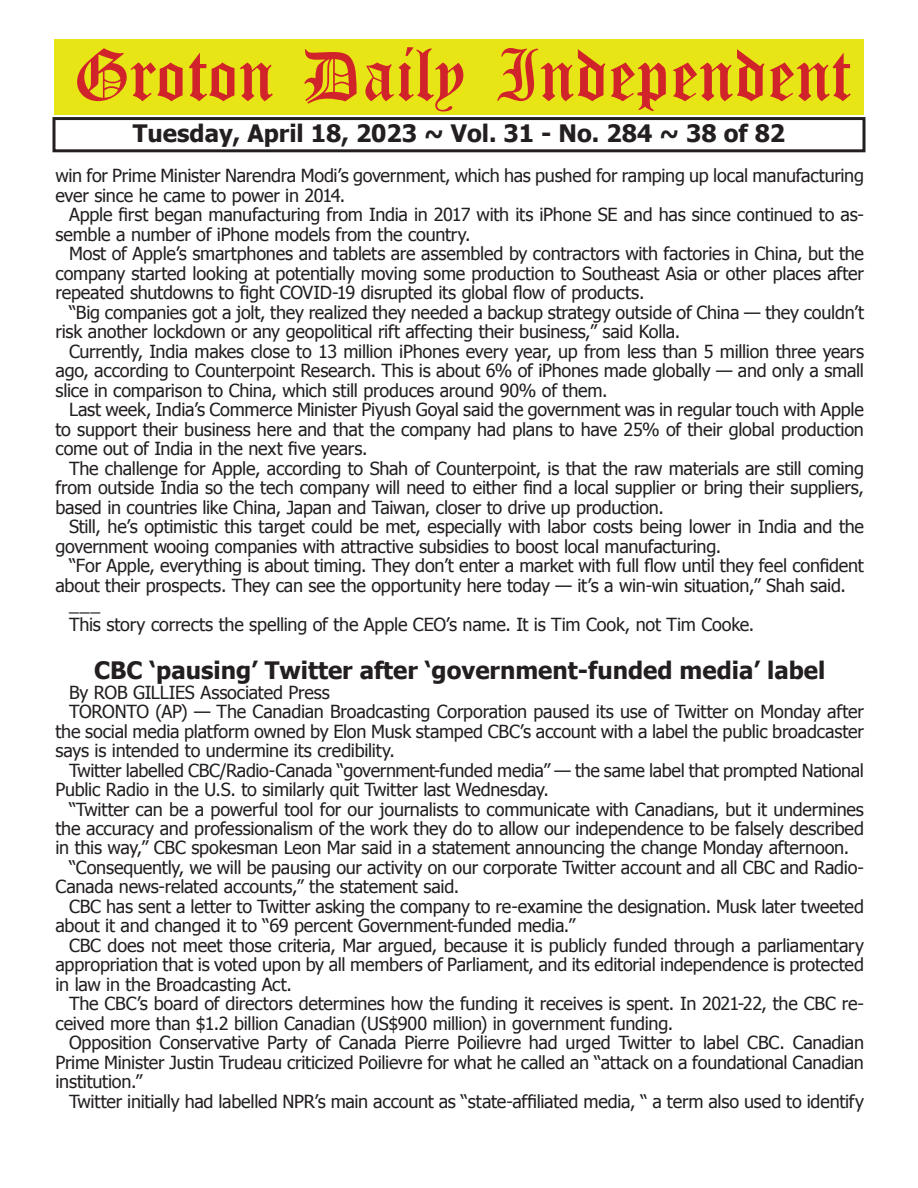
<style>
.page{position:relative;width:918px;height:1188px;background:#fff}
.page>*{position:absolute;margin:0;border:0;box-sizing:border-box;transform-origin:0 0}
.t1{font:54px "Old English Five";color:#d1232a}
.t2{font:700 24px "Tahoma";color:#231f20}
.t3{font:18px/19.5px "Tahoma";letter-spacing:-.015em;color:#231f20}
</style>
<div class="page">
<div style="left:52px;top:117px;width:814px;height:35px;border:3px solid #231f20"></div>
<div style="left:54px;top:40px;width:810px;height:75px;background:#e7e515"></div>
<h1 class="t1" style="left:73px;top:50px;width:779px">Groton Daily Independent</h1>
<h2 class="t2" style="left:133px;top:116px;width:654px">Tuesday, April 18, 2023 ~ Vol. 31 - No. 284 ~ 38 of 82</h2>
<p class="t3" style="left:56px;top:165px;width:810px">win for Prime Minister Narendra Modi’s government, which has pushed for ramping up local manufacturing ever since he came to power in 2014.</p>
<p class="t3" style="left:56px;top:204px;width:810px;text-indent:14px">Apple first began manufacturing from India in 2017 with its iPhone SE and has since continued to as&shy;semble a number of iPhone models from the country.</p>
<p class="t3" style="left:56px;top:243px;width:810px;text-align:justify;text-indent:14px">Most of Apple’s smartphones and tablets are assembled by contractors with factories in China, but the company started looking at potentially moving some production to Southeast Asia or other places after repeated shutdowns to fight COVID-19 disrupted its global flow of products.</p>
<p class="t3" style="left:56px;top:302px;width:810px;text-indent:14px">“Big companies got a jolt, they realized they needed a backup strategy outside of China — they couldn’t risk another lockdown or any geopolitical rift affecting their business,” said Kolla.</p>
<p class="t3" style="left:56px;top:341px;width:810px;text-align:justify;text-indent:14px">Currently, India makes close to 13 million iPhones every year, up from less than 5 million three years ago, according to Counterpoint Research. This is about 6% of iPhones made globally — and only a small slice in comparison to China, which still produces around 90% of them.</p>
<p class="t3" style="left:56px;top:399px;width:810px;text-align:justify;text-indent:14px">Last week, India’s Commerce Minister Piyush Goyal said the government was in regular touch with Apple to support their business here and that the company had plans to have 25% of their global production come out of India in the next five years.</p>
<p class="t3" style="left:56px;top:458px;width:810px;text-align:justify;text-indent:14px">The challenge for Apple, according to Shah of Counterpoint, is that the raw materials are still coming from outside India so the tech company will need to either find a local supplier or bring their suppliers, based in countries like China, Japan and Taiwan, closer to drive up production.</p>
<p class="t3" style="left:56px;top:516px;width:810px;text-indent:14px">Still, he’s optimistic this target could be met, especially with labor costs being lower in India and the government wooing companies with attractive subsidies to boost local manufacturing.</p>
<p class="t3" style="left:69px;top:555px;width:796px">“For Apple, everything is about timing. They don’t enter a market with full flow until they feel confident</p>
<p class="t3" style="left:56px;top:575px;width:792px">about their prospects. They can see the opportunity here today — it’s a win-win situation,” Shah said.</p>
<p class="t3" style="left:69px;top:594px;width:33px">___</p>
<p class="t3" style="left:69px;top:613px;width:687px">This story corrects the spelling of the Apple CEO’s name. It is Tim Cook, not Tim Cooke.</p>
<h2 class="t2" style="left:94px;top:653px;width:733px">CBC ‘pausing’ Twitter after ‘government-funded media’ label</h2>
<p class="t3" style="left:69px;top:681px;width:262px">By ROB GILLIES Associated Press</p>
<p class="t3" style="left:69px;top:701px;width:797px">TORONTO (AP) — The Canadian Broadcasting Corporation paused its use of Twitter on Monday after</p>
<p class="t3" style="left:56px;top:720px;width:810px">the social media platform owned by Elon Musk stamped CBC’s account with a label the public broadcaster</p>
<p class="t3" style="left:56px;top:740px;width:341px">says is intended to undermine its credibility.</p>
<p class="t3" style="left:69px;top:759px;width:797px">Twitter labelled CBC/Radio-Canada “government-funded media” — the same label that prompted National</p>
<p class="t3" style="left:56px;top:779px;width:495px">Public Radio in the U.S. to similarly quit Twitter last Wednesday.</p>
<p class="t3" style="left:69px;top:798px;width:796px">“Twitter can be a powerful tool for our journalists to communicate with Canadians, but it undermines</p>
<p class="t3" style="left:56px;top:818px;width:810px">the accuracy and professionalism of the work they do to allow our independence to be falsely described</p>
<p class="t3" style="left:56px;top:837px;width:795px">in this way,” CBC spokesman Leon Mar said in a statement announcing the change Monday afternoon.</p>
<p class="t3" style="left:69px;top:857px;width:797px">“Consequently, we will be pausing our activity on our corporate Twitter account and all CBC and Radio-</p>
<p class="t3" style="left:56px;top:876px;width:405px">Canada news-related accounts,” the statement said.</p>
<p class="t3" style="left:69px;top:896px;width:797px">CBC has sent a letter to Twitter asking the company to re-examine the designation. Musk later tweeted</p>
<p class="t3" style="left:56px;top:915px;width:521px">about it and changed it to “69 percent Government-funded media.”</p>
<p class="t3" style="left:69px;top:935px;width:796px">CBC does not meet those criteria, Mar argued, because it is publicly funded through a parliamentary</p>
<p class="t3" style="left:56px;top:954px;width:810px">appropriation that is voted upon by all members of Parliament, and its editorial independence is protected</p>
<p class="t3" style="left:56px;top:974px;width:238px">in law in the Broadcasting Act.</p>
<p class="t3" style="left:69px;top:993px;width:796px">The CBC’s board of directors determines how the funding it receives is spent. In 2021-22, the CBC re-</p>
<p class="t3" style="left:56px;top:1013px;width:619px">ceived more than $1.2 billion Canadian (US$900 million) in government funding.</p>
<p class="t3" style="left:69px;top:1032px;width:797px">Opposition Conservative Party of Canada Pierre Poilievre had urged Twitter to label CBC. Canadian</p>
<p class="t3" style="left:56px;top:1052px;width:810px">Prime Minister Justin Trudeau criticized Poilievre for what he called an “attack on a foundational Canadian</p>
<p class="t3" style="left:56px;top:1071px;width:88px">institution.”</p>
<p class="t3" style="left:69px;top:1091px;width:797px">Twitter initially had labelled NPR’s main account as “state-affiliated media, “ a term also used to identify</p>
</div>
